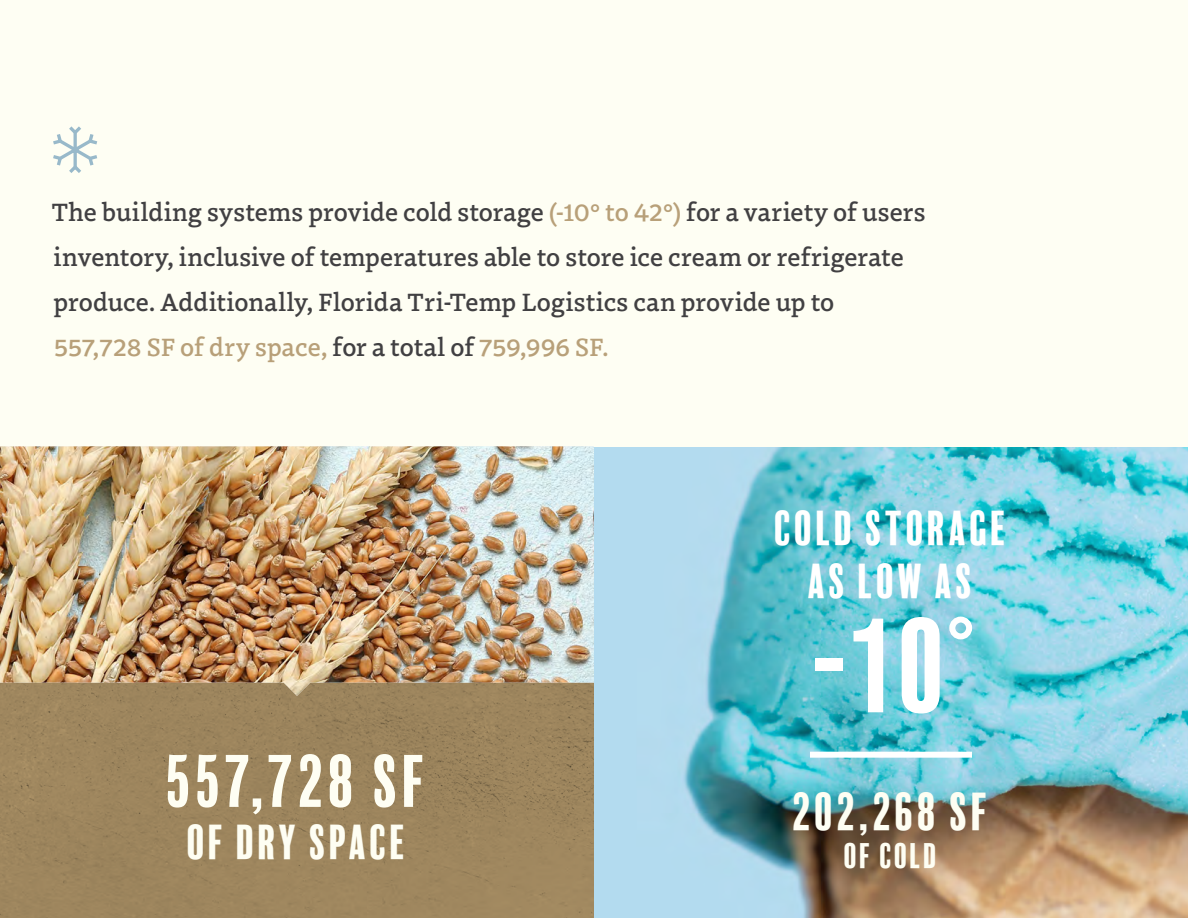
<style>
.page{position:relative;width:1188px;height:918px;background:#fff}
.page>*{position:absolute;margin:0;border:0;box-sizing:border-box;transform-origin:0 0}
.t1{font:121.65px "Balboa Plus Fill";color:#fff}
.t2{font:67.5px "Balboa Plus Fill";letter-spacing:.01em;color:#fefef3}
.t3{font:48.9px "Balboa Plus Fill";letter-spacing:.015em;color:#fefef3}
.t4{font:45px/52.5px "Balboa Plus Fill";letter-spacing:.02em;color:#fff;text-align:center}
.t5{font:45px "Balboa Plus Fill";letter-spacing:.015em;color:#fefef3}
.t6{font:32.55px "Balboa Plus Fill";letter-spacing:.02em;color:#fefef3}
.t7{font:500 25.5px/45px "Dovetail MVB";letter-spacing:.005em;color:#414042}
.s1{color:#b8a079}
</style>
<div class="page">
<div style="left:0;top:696px;width:594px;height:222px;background:#9e855d"></div>
<img style="left:594px;top:446px;width:594px;height:472px">
<div style="left:0;top:0;width:1188px;height:446px;background:#fefef3"></div>
<img style="left:0;top:446px;width:594px;height:250px">
<svg style="left:53px;top:126px;width:45px;height:47px"></svg>
<div style="left:949px;top:617px;width:23px;height:22px;border:6px solid #fff;border-radius:50%"></div>
<div style="left:810px;top:752px;width:162px;height:6px;background:#fff"></div>
<p class="t7" style="left:52px;top:187px;width:875px">The building systems provide cold storage <span class="s1">(-10° to 42°)</span> for a variety of users inventory, inclusive of temperatures able to store ice cream or refrigerate produce. Additionally, Florida Tri-Temp Logistics can provide up to <span class="s1">557,728 SF of dry space,</span> for a total of <span class="s1">759,996 SF.</span></p>
<h2 class="t2" style="left:166px;top:744px;width:264px">557,728 SF</h2>
<h3 class="t5" style="left:187px;top:817px;width:222px">OF DRY SPACE</h3>
<h3 class="t4" style="left:774px;top:503px;width:235px">COLD STORAGE<br>AS LOW AS</h3>
<h1 class="t1" style="left:810px;top:598px;width:143px">-10</h1>
<h3 class="t3" style="left:792px;top:784px;width:199px">202,268 SF</h3>
<p class="t6" style="left:844px;top:838px;width:96px">OF COLD</p>
</div>
